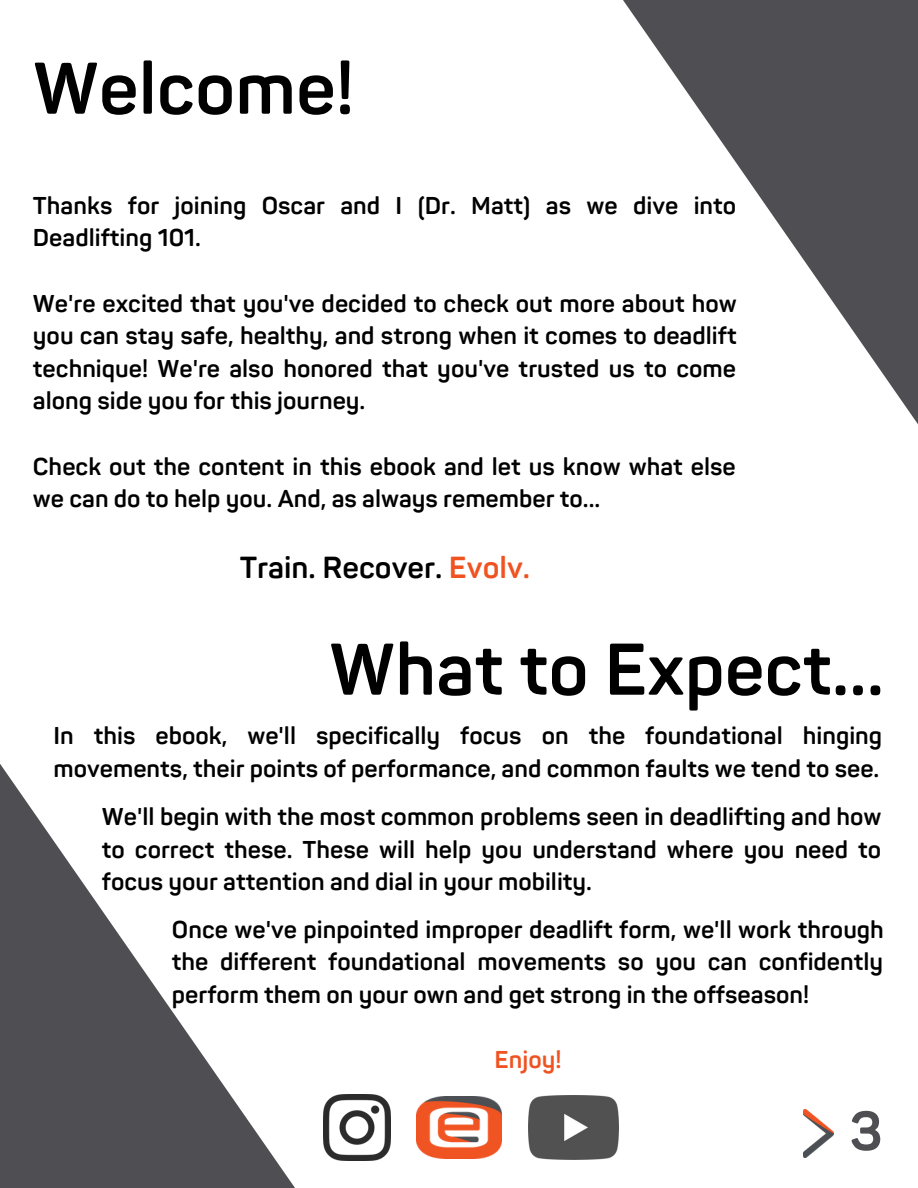
<style>
.page{position:relative;width:918px;height:1188px;background:#fff}
.page>*{position:absolute;margin:0;border:0;box-sizing:border-box;transform-origin:0 0}
.t1{font:700 72px "Panton";color:#000}
.t2{font:700 54px "Panton";color:#4f4e52}
.t3{font:700 30px "Panton";color:#000}
.t4{font:700 24px/32.7px "Panton";color:#000}
.t5{font:700 24px "Panton";color:#ef5322}
.s1{color:#ef5322}
</style>
<div class="page">
<svg style="left:0;top:764px;width:295px;height:424px"></svg>
<svg style="left:623px;top:0;width:295px;height:424px"></svg>
<img style="left:803px;top:1110px;width:30px;height:47px">
<img style="left:324px;top:1094px;width:66px;height:66px">
<img style="left:528px;top:1095px;width:90px;height:64px">
<img style="left:417px;top:1096px;width:84px;height:62px">
<p class="t1" style="left:33px;top:46px;width:323px">Welcome!</p>
<p class="t4" style="left:33px;top:190px;width:705px">Thanks for joining Oscar and I (Dr. Matt) as we dive into<br>Deadlifting 101.</p>
<p class="t4" style="left:33px;top:288px;width:705px;text-align:justify">We're excited that you've decided to check out more about how you can stay safe, healthy, and strong when it comes to deadlift technique! We're also honored that you've trusted us to come along side you for this journey.</p>
<p class="t4" style="left:33px;top:451px;width:704px">Check out the content in this ebook and let us know what else we can do to help you. And, as always remember to...</p>
<p class="t3" style="left:240px;top:550px;width:292px">Train. Recover. <span class="s1">Evolv.</span></p>
<p class="t1" style="left:329px;top:627px;width:556px">What to Expect...</p>
<p class="t4" style="left:53px;top:721px;width:830px">In this ebook, we'll specifically focus on the foundational hinging movements, their points of performance, and common faults we tend to see.</p>
<p class="t4" style="left:102px;top:801px;width:781px;text-align:justify">We'll begin with the most common problems seen in deadlifting and how to correct these. These will help you understand where you need to focus your attention and dial in your mobility.</p>
<p class="t4" style="left:172px;top:914px;width:714px;text-align:justify">Once we've pinpointed improper deadlift form, we'll work through the different foundational movements so you can confidently perform them on your own and get strong in the offseason!</p>
<p class="t5" style="left:495px;top:1046px;width:68px">Enjoy!</p>
<p class="t2" style="left:849px;top:1099px;width:35px">3</p>
</div>
